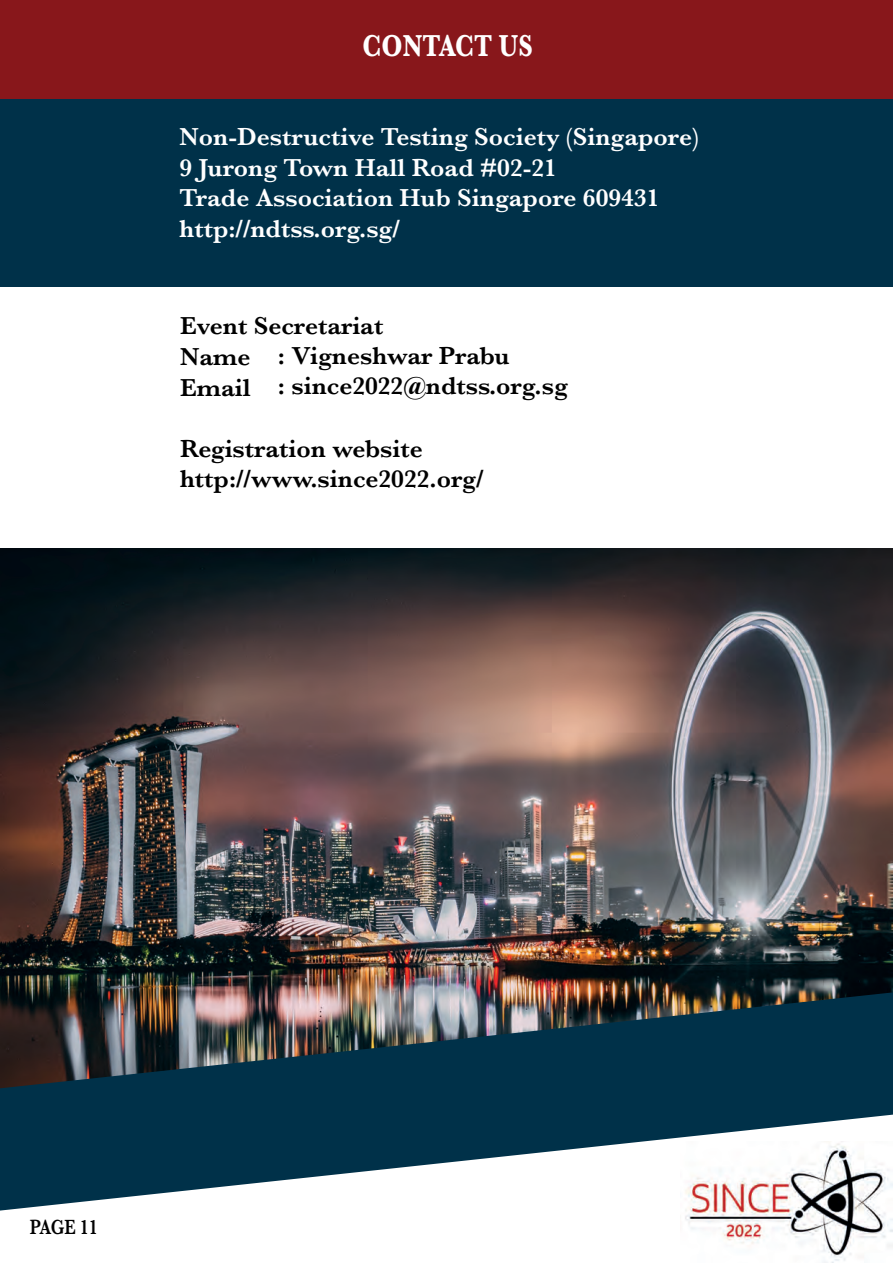
<style>
.page{position:relative;width:893px;height:1263px;background:#fff}
.page>*{position:absolute;margin:0;border:0;box-sizing:border-box;transform-origin:0 0}
.t1{font:700 31.5px "Baskerville";letter-spacing:.005em;color:#fff;scale:.8 1}
.t2{font:600 25.5px/30.6px "Baskerville";color:#fff}
.t3{font:600 25.5px/30.6px "Baskerville";color:#000}
.t4{font:600 21.3px "Baskerville";letter-spacing:-.015em;color:#000;scale:.82 1}
</style>
<div class="page">
<img style="left:0;top:548px;width:893px;height:444px">
<div style="left:0;top:0;width:893px;height:99px;background:#88171b"></div>
<img style="left:685px;top:1210px;width:208px;height:53px">
<div style="left:0;top:99px;width:893px;height:188px;background:#003149"></div>
<img style="left:0;top:992px;width:893px;height:218px">
<p class="t1" style="left:363px;top:24px;width:214px">CONTACT US</p>
<p class="t2" style="left:180px;top:121px;width:521px">Non-Destructive Testing Society (Singapore)<br>9 Jurong Town Hall Road #02-21<br>Trade Association Hub Singapore 609431 http://ndtss.org.sg/</p>
<p class="t3" style="left:180px;top:311px;width:205px">Event Secretariat<br>Name<br>Email</p>
<p class="t3" style="left:278px;top:340px;width:291px">: Vigneshwar Prabu<br>: since2022@ndtss.org.sg</p>
<p class="t3" style="left:180px;top:433px;width:305px">Registration website http://www.since2022.org/</p>
<p class="t4" style="left:30px;top:1212px;width:84px">PAGE 11</p>
</div>
